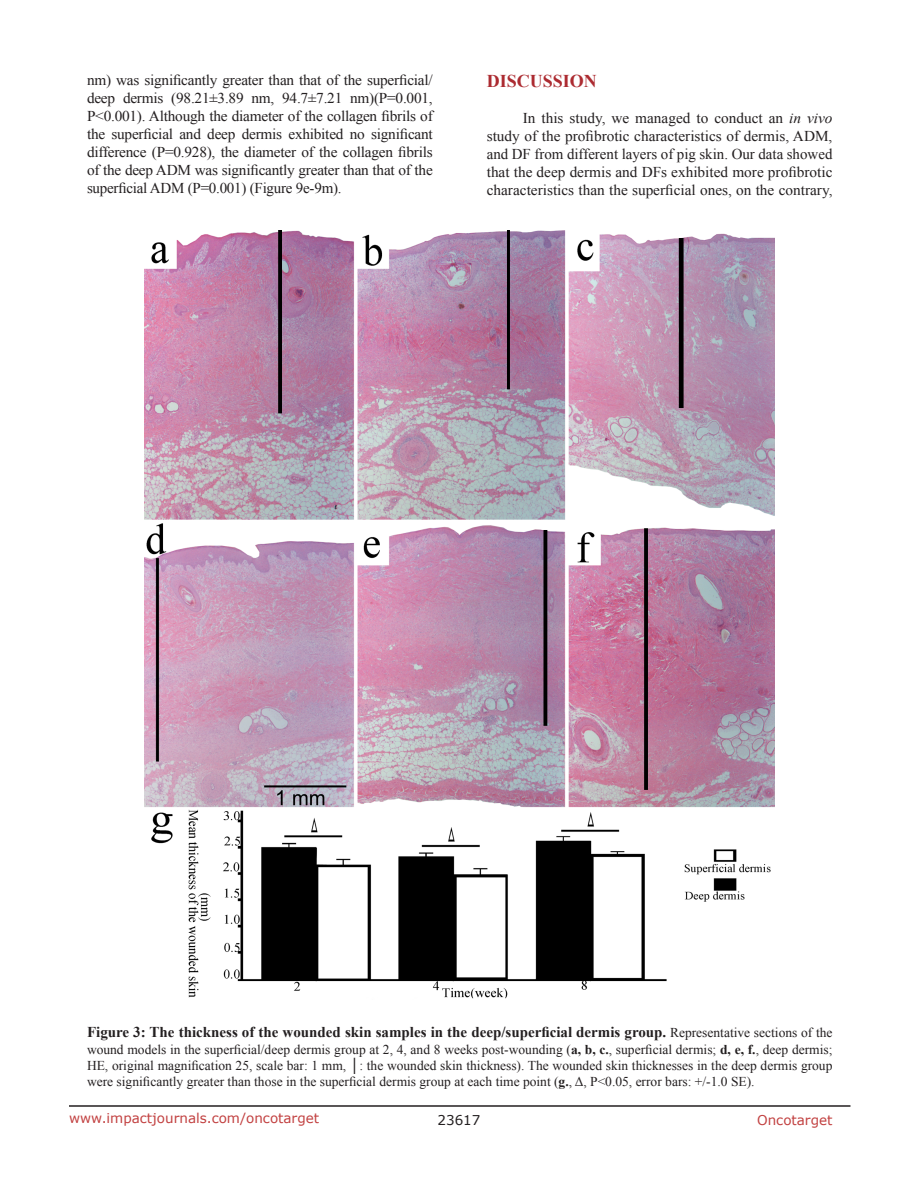
<style>
.page{position:relative;width:918px;height:1188px;background:#fff}
.page>*{position:absolute;margin:0;border:0;box-sizing:border-box;transform-origin:0 0}
.Heading{font:700 18px "Times New Roman";color:#ac2b31}
.BodyText{font:15px/18px "Times New Roman";letter-spacing:-.01em;color:#231f20;text-align:justify}
.figuretext{font:700 15px "Times New Roman";color:#231f20}
.figuretext-2{font:13.5px/16.2px "Times New Roman";color:#231f20;text-align:justify}
.t1{font:13.5px "Verdana";color:#c24141}
.t2{font:13.5px "Verdana";color:#231f20}
.s1{font-style:italic}
.s2{font-weight:400;font-size:13.5px}
.s3{font-weight:700}
</style>
<div class="page">
<hr style="left:69px;top:1105px;width:781px;height:2px;background:#231f20">
<img style="left:145px;top:231px;width:630px;height:768px">
<p class="BodyText" style="left:87px;top:71px;width:347px">nm) was significantly greater than that of the superficial/ deep dermis (98.21±3.89 nm, 94.7±7.21 nm)(P=0.001, P&lt;0.001). Although the diameter of the collagen fibrils of the superficial and deep dermis exhibited no significant difference (P=0.928), the diameter of the collagen fibrils of the deep ADM was significantly greater than that of the superficial ADM (P=0.001) (Figure 9e-9m).</p>
<p class="Heading" style="left:487px;top:69px;width:112px">DISCUSSION</p>
<p class="BodyText" style="left:487px;top:109px;width:347px;text-indent:36px">In this study, we managed to conduct an <span class="s1">in vivo </span>study of the profibrotic characteristics of dermis, ADM, and DF from different layers of pig skin. Our data showed that the deep dermis and DFs exhibited more profibrotic characteristics than the superficial ones, on the contrary,</p>
<p class="figuretext" style="left:87px;top:1022px;width:747px">Figure 3: The thickness of the wounded skin samples in the deep/superficial dermis group. <span class="s2">Representative sections of the</span></p>
<p class="figuretext-2" style="left:87px;top:1041px;width:747px">wound models in the superficial/deep dermis group at 2, 4, and 8 weeks post-wounding (<span class="s3">a, b, c.</span>, superficial dermis; <span class="s3">d, e, f.</span>, deep dermis; HE, original magnification 25, scale bar: 1 mm, │: the wounded skin thickness). The wounded skin thicknesses in the deep dermis group were significantly greater than those in the superficial dermis group at each time point (<span class="s3">g.</span>, Δ, P&lt;0.05, error bars: +/-1.0 SE).</p>
<p class="t1" style="left:69px;top:1109px;width:252px">www.impactjournals.com/oncotarget</p>
<p class="t2" style="left:438px;top:1111px;width:44px">23617</p>
<p class="t1" style="left:757px;top:1111px;width:77px">Oncotarget</p>
</div>
